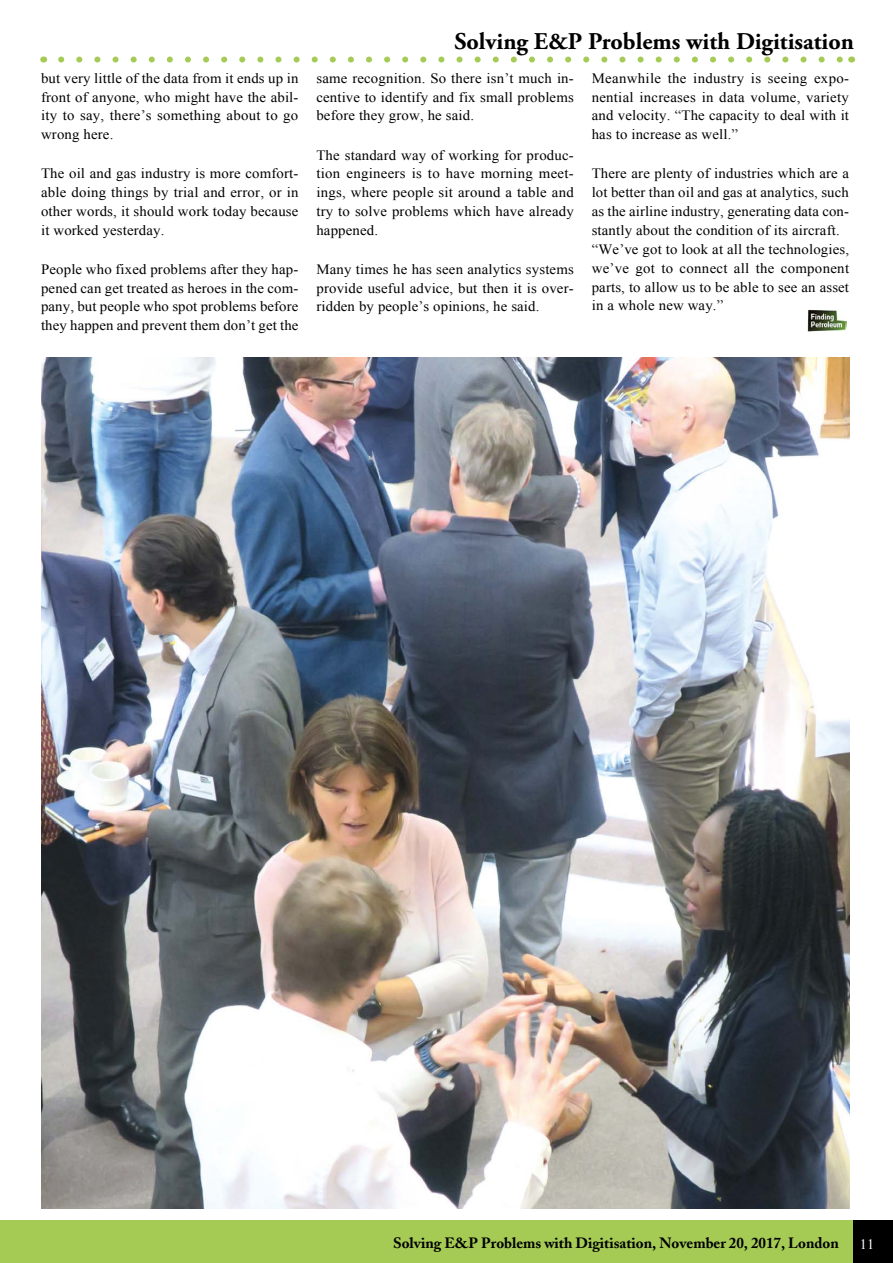
<style>
.page{position:relative;width:893px;height:1263px;background:#fff}
.page>*{position:absolute;margin:0;border:0;box-sizing:border-box;transform-origin:0 0}
.t1{font:700 24px "Adobe Garamond Pro";color:#000}
.t2{font:700 15px "Adobe Caslon";color:#000}
.t3{font:14.25px/18.8px "Times New Roman";letter-spacing:.01em;color:#000;text-align:justify;scale:1.04 1}
.t4{font:14.25px "Times New Roman";color:#fff}
</style>
<div class="page">
<div style="left:1px;top:1220px;width:892px;height:43px;background:#a5cb55"></div>
<div style="left:853px;top:1220px;width:40px;height:43px;background:#000"></div>
<hr style="left:0;top:1220px;width:1px;height:43px;background:#a5cb55">
<svg style="left:61px;top:57px;width:781px;height:6px"></svg>
<img style="left:41px;top:357px;width:808px;height:852px">
<img style="left:807px;top:309px;width:39px;height:23px">
<p class="t3" style="left:41px;top:69px;width:249px">but very little of the data from it ends up in front of anyone, who might have the abil&shy;ity to say, there’s something about to go wrong here.</p>
<p class="t3" style="left:41px;top:164px;width:249px">The oil and gas industry is more comfort&shy;able doing things by trial and error, or in other words, it should work today because it worked yesterday.</p>
<p class="t3" style="left:41px;top:259px;width:249px">People who fixed problems after they hap&shy;pened can get treated as heroes in the com&shy;pany, but people who spot problems before they happen and prevent them don’t get the</p>
<h1 class="t1" style="left:454px;top:27px;width:401px">Solving E&amp;P Problems with Digitisation</h1>
<p class="t3" style="left:316px;top:69px;width:249px">same recognition. So there isn’t much in&shy;centive to identify and fix small problems before they grow, he said.</p>
<p class="t3" style="left:316px;top:145px;width:249px">The standard way of working for produc&shy;tion engineers is to have morning meet&shy;ings, where people sit around a table and try to solve problems which have already happened.</p>
<p class="t3" style="left:316px;top:259px;width:249px">Many times he has seen analytics systems provide useful advice, but then it is over&shy;ridden by people’s opinions, he said.</p>
<p class="t3" style="left:592px;top:69px;width:249px">Meanwhile the industry is seeing expo&shy;nential increases in data volume, variety and velocity. “The capacity to deal with it has to increase as well.”</p>
<p class="t3" style="left:592px;top:164px;width:249px;text-align:left">There are plenty of industries which are a lot better than oil and gas at analytics, such as the airline industry, generating data con&shy;stantly about the condition of its aircraft. “We’ve got to look at all the technologies, we’ve got to connect all the component parts, to allow us to be able to see an asset in a whole new way.”</p>
<p class="t2" style="left:393px;top:1234px;width:447px">Solving E&amp;P Problems with Digitisation, November 20, 2017, London</p>
<p class="t4" style="left:860px;top:1235px;width:16px">11</p>
</div>
